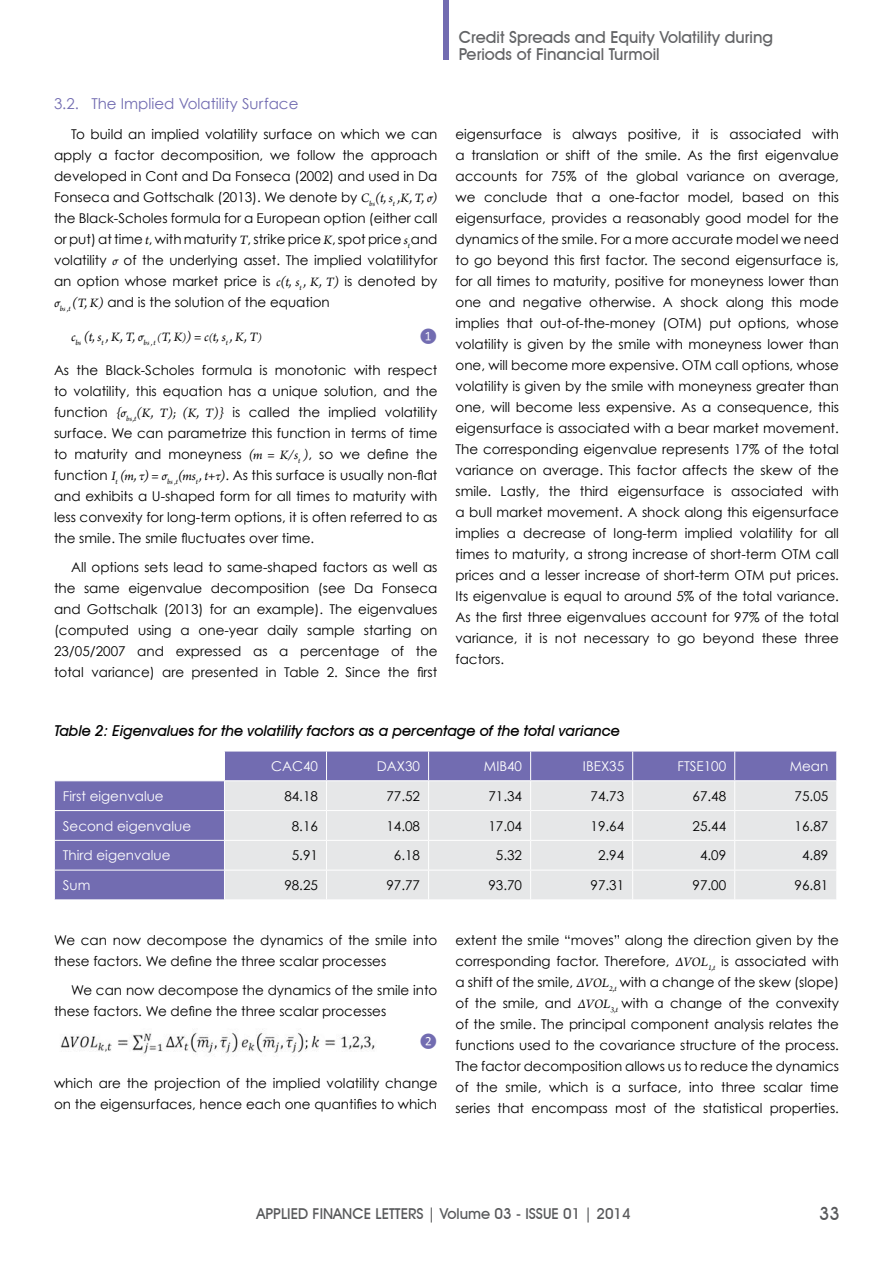
<style>
.page{position:relative;width:893px;height:1263px;background:#fff}
.page>*{position:absolute;margin:0;border:0;box-sizing:border-box;transform-origin:0 0}
.t1{font:500 18px "Avant Garde IT Cby BT";color:#58595b}
.t2{font:500 16.5px/16.5px "Avant Garde IT Cby BT";color:#636466}
.Mini_Sub_head{font:italic 500 15px "Avant Garde IT Cby BT";color:#000}
.t3{font:500 15px "Avant Garde IT Cby BT";color:#58595b}
.Sub_Heading{font:15px "Century Gothic";color:#726cb1}
.Body{font:13.5px/21px "Century Gothic";color:#000;text-align:justify}
.Table{font:13.5px "Century Gothic";color:#000}
.Table-2{font:13.5px "Century Gothic";color:#fff}
.Body-2{font:italic 13.5px "Arno Pro";color:#000}
.Body-3{font:13.5px "Calibri";color:#726cb1}
.s1{font-family:"Arno Pro";font-style:italic}
.s2{font-size:10.5px}
</style>
<div class="page">
<div style="left:444px;top:0;width:5px;height:60px;background:#726cb1"></div>
<svg style="left:55px;top:752px;width:781px;height:147px;background:#827dba"></svg>
<div style="left:225px;top:781px;width:611px;height:118px;background:#e6e7e8"></div>
<hr style="left:54px;top:780px;width:170px;height:1px;background:#fff">
<hr style="left:224px;top:780px;width:103px;height:1px;background:#fff">
<hr style="left:327px;top:780px;width:102px;height:1px;background:#fff">
<hr style="left:429px;top:780px;width:102px;height:1px;background:#fff">
<hr style="left:531px;top:780px;width:102px;height:1px;background:#fff">
<hr style="left:633px;top:780px;width:102px;height:1px;background:#fff">
<hr style="left:735px;top:780px;width:102px;height:1px;background:#fff">
<hr style="left:54px;top:810px;width:170px;height:1px;background:#fff">
<hr style="left:224px;top:810px;width:103px;height:1px;background:#fff">
<hr style="left:327px;top:810px;width:102px;height:1px;background:#fff">
<hr style="left:429px;top:810px;width:102px;height:1px;background:#fff">
<hr style="left:531px;top:810px;width:102px;height:1px;background:#fff">
<hr style="left:633px;top:810px;width:102px;height:1px;background:#fff">
<hr style="left:735px;top:810px;width:102px;height:1px;background:#fff">
<hr style="left:54px;top:840px;width:170px;height:1px;background:#fff">
<hr style="left:224px;top:840px;width:103px;height:1px;background:#fff">
<hr style="left:327px;top:840px;width:102px;height:1px;background:#fff">
<hr style="left:429px;top:840px;width:102px;height:1px;background:#fff">
<hr style="left:531px;top:840px;width:102px;height:1px;background:#fff">
<hr style="left:633px;top:840px;width:102px;height:1px;background:#fff">
<hr style="left:735px;top:840px;width:102px;height:1px;background:#fff">
<hr style="left:54px;top:870px;width:170px;height:1px;background:#fff">
<svg style="left:54px;top:781px;width:1px;height:118px"></svg>
<hr style="left:224px;top:870px;width:103px;height:1px;background:#fff">
<svg style="left:224px;top:751px;width:1px;height:148px"></svg>
<hr style="left:327px;top:870px;width:102px;height:1px;background:#fff">
<svg style="left:326px;top:751px;width:1px;height:148px"></svg>
<hr style="left:429px;top:870px;width:102px;height:1px;background:#fff">
<svg style="left:428px;top:751px;width:1px;height:148px"></svg>
<hr style="left:531px;top:870px;width:102px;height:1px;background:#fff">
<svg style="left:530px;top:751px;width:1px;height:148px"></svg>
<hr style="left:633px;top:870px;width:102px;height:1px;background:#fff">
<svg style="left:632px;top:751px;width:1px;height:148px"></svg>
<hr style="left:735px;top:870px;width:102px;height:1px;background:#fff">
<svg style="left:734px;top:751px;width:1px;height:148px"></svg>
<svg style="left:836px;top:751px;width:1px;height:30px"></svg>
<img style="left:60px;top:1032px;width:315px;height:23px">
<p class="Sub_Heading" style="left:54px;top:94px;width:246px">3.2. The Implied Volatility Surface</p>
<p class="Body" style="left:54px;top:123px;width:385px;text-indent:17px">To build an implied volatility surface on which we can apply a factor decomposition, we follow the approach developed in Cont and Da Fonseca (2002) and used in Da Fonseca and Gottschalk (2013). We denote by <span class="s1">C</span><sub>bs</sub><span class="s1">(t, s</span><sub>t</sub> <span class="s1">,K, T, σ) </span>the Black-Scholes formula for a European option (either call or put) at time <span class="s1">t</span>, with maturity <span class="s1">T</span>, strike price <span class="s1">K</span>, spot price <span class="s1">s</span><sub>t</sub> and volatility <span class="s1">σ</span> of the underlying asset. The implied volatilityfor an option whose market price is <span class="s1">c(t, s</span><sub>t</sub> <span class="s1">, K, T)</span> is denoted by <span class="s1">σ</span><sub>bs</sub> <sub>,t</sub> <span class="s1">(T, K)</span> and is the solution of the equation</p>
<p class="Body-2" style="left:71px;top:329px;width:192px">c<sub>bs</sub> (t, s<sub>t</sub> , K, T, σ<sub>bs</sub> <sub>,</sub> <sub>t</sub> <span class="s2">(</span>T, K<span class="s2">)</span>) = c<span class="s2">(</span>t, s<sub>t</sub> , K, T<span class="s2">)</span></p>
<p class="Body-3" style="left:420px;top:328px;width:19px">❶</p>
<p class="Body" style="left:54px;top:359px;width:385px">As the Black-Scholes formula is monotonic with respect to volatility, this equation has a unique solution, and the function <span class="s1">{σ</span><sub>bs,t</sub><span class="s1">(K, T); (K, T)}</span> is called the implied volatility surface. We can parametrize this function in terms of time to maturity and moneyness <span class="s1">(m = K/s</span><sub>t</sub> <span class="s1">)</span>, so we define the function <span class="s1">I</span><sub>t</sub> <span class="s1">(m, τ) = σ</span><sub>bs</sub> <sub>,t</sub><span class="s1">(ms</span><sub>t</sub> <span class="s1">, t+τ)</span>. As this surface is usually non-flat and exhibits a U-shaped form for all times to maturity with less convexity for long-term options, it is often referred to as the smile. The smile fluctuates over time.</p>
<p class="Body" style="left:54px;top:557px;width:385px;text-indent:17px">All options sets lead to same-shaped factors as well as the same eigenvalue decomposition (see Da Fonseca and Gottschalk (2013) for an example). The eigenvalues (computed using a one-year daily sample starting on 23/05/2007 and expressed as a percentage of the total variance) are presented in Table 2. Since the first</p>
<p class="t2" style="left:459px;top:29px;width:316px">Credit Spreads and Equity Volatility during<br>Periods of Financial Turmoil</p>
<p class="Body" style="left:455px;top:123px;width:385px">eigensurface is always positive, it is associated with a translation or shift of the smile. As the first eigenvalue accounts for 75% of the global variance on average, we conclude that a one-factor model, based on this eigensurface, provides a reasonably good model for the dynamics of the smile. For a more accurate model we need to go beyond this first factor. The second eigensurface is, for all times to maturity, positive for moneyness lower than one and negative otherwise. A shock along this mode implies that out-of-the-money (OTM) put options, whose volatility is given by the smile with moneyness lower than one, will become more expensive. OTM call options, whose volatility is given by the smile with moneyness greater than one, will become less expensive. As a consequence, this eigensurface is associated with a bear market movement.<br>The corresponding eigenvalue represents 17% of the total variance on average. This factor affects the skew of the smile. Lastly, the third eigensurface is associated with a bull market movement. A shock along this eigensurface implies a decrease of long-term implied volatility for all times to maturity, a strong increase of short-term OTM call prices and a lesser increase of short-term OTM put prices.<br>Its eigenvalue is equal to around 5% of the total variance.<br>As the first three eigenvalues account for 97% of the total variance, it is not necessary to go beyond these three factors.</p>
<p class="Mini_Sub_head" style="left:54px;top:722px;width:568px">Table 2: Eigenvalues for the volatility factors as a percentage of the total variance</p>
<p class="Table-2" style="left:271px;top:758px;width:48px">CAC40</p>
<p class="Table-2" style="left:377px;top:758px;width:45px">DAX30</p>
<p class="Table-2" style="left:484px;top:758px;width:40px">MIB40</p>
<p class="Table-2" style="left:583px;top:758px;width:43px">IBEX35</p>
<p class="Table-2" style="left:677px;top:758px;width:50px">FTSE100</p>
<p class="Table-2" style="left:790px;top:758px;width:40px">Mean</p>
<p class="Table-2" style="left:63px;top:788px;width:102px">First eigenvalue</p>
<p class="Table" style="left:284px;top:788px;width:35px">84.18</p>
<p class="Table" style="left:386px;top:788px;width:35px">77.52</p>
<p class="Table" style="left:488px;top:788px;width:35px">71.34</p>
<p class="Table" style="left:590px;top:788px;width:35px">74.73</p>
<p class="Table" style="left:693px;top:788px;width:35px">67.48</p>
<p class="Table" style="left:795px;top:788px;width:35px">75.05</p>
<p class="Table-2" style="left:63px;top:817px;width:130px">Second eigenvalue</p>
<p class="Table" style="left:292px;top:817px;width:28px">8.16</p>
<p class="Table" style="left:386px;top:817px;width:35px">14.08</p>
<p class="Table" style="left:488px;top:817px;width:35px">17.04</p>
<p class="Table" style="left:590px;top:817px;width:35px">19.64</p>
<p class="Table" style="left:693px;top:817px;width:35px">25.44</p>
<p class="Table" style="left:795px;top:817px;width:35px">16.87</p>
<p class="Table-2" style="left:63px;top:847px;width:109px">Third eigenvalue</p>
<p class="Table" style="left:292px;top:847px;width:28px">5.91</p>
<p class="Table" style="left:394px;top:847px;width:28px">6.18</p>
<p class="Table" style="left:496px;top:847px;width:28px">5.32</p>
<p class="Table" style="left:598px;top:847px;width:28px">2.94</p>
<p class="Table" style="left:700px;top:847px;width:28px">4.09</p>
<p class="Table" style="left:802px;top:847px;width:28px">4.89</p>
<p class="Table-2" style="left:63px;top:877px;width:29px">Sum</p>
<p class="Table" style="left:284px;top:877px;width:35px">98.25</p>
<p class="Table" style="left:386px;top:877px;width:35px">97.77</p>
<p class="Table" style="left:488px;top:877px;width:35px">93.70</p>
<p class="Table" style="left:590px;top:877px;width:35px">97.31</p>
<p class="Table" style="left:693px;top:877px;width:35px">97.00</p>
<p class="Table" style="left:795px;top:877px;width:35px">96.81</p>
<p class="Body" style="left:54px;top:929px;width:385px">We can now decompose the dynamics of the smile into these factors. We define the three scalar processes</p>
<p class="Body" style="left:54px;top:980px;width:385px;text-indent:17px">We can now decompose the dynamics of the smile into these factors. We define the three scalar processes</p>
<p class="Body-3" style="left:420px;top:1033px;width:19px">❷</p>
<p class="Body" style="left:54px;top:1072px;width:385px">which are the projection of the implied volatility change on the eigensurfaces, hence each one quantifies to which</p>
<p class="Body" style="left:455px;top:929px;width:385px">extent the smile “moves” along the direction given by the corresponding factor. Therefore, <span class="s1">∆VOL</span><sub>1,t</sub> is associated with a shift of the smile, <span class="s1">∆VOL</span><sub>2,t</sub> with a change of the skew (slope) of the smile, and <span class="s1">∆VOL</span><sub>3,t</sub> with a change of the convexity of the smile. The principal component analysis relates the functions used to the covariance structure of the process.<br>The factor decomposition allows us to reduce the dynamics of the smile, which is a surface, into three scalar time series that encompass most of the statistical properties.</p>
<p class="t3" style="left:257px;top:1205px;width:376px">APPLIED FINANCE LETTERS | Volume 03 - ISSUE 01 | 2014</p>
<h1 class="t1" style="left:819px;top:1202px;width:22px">33</h1>
</div>
